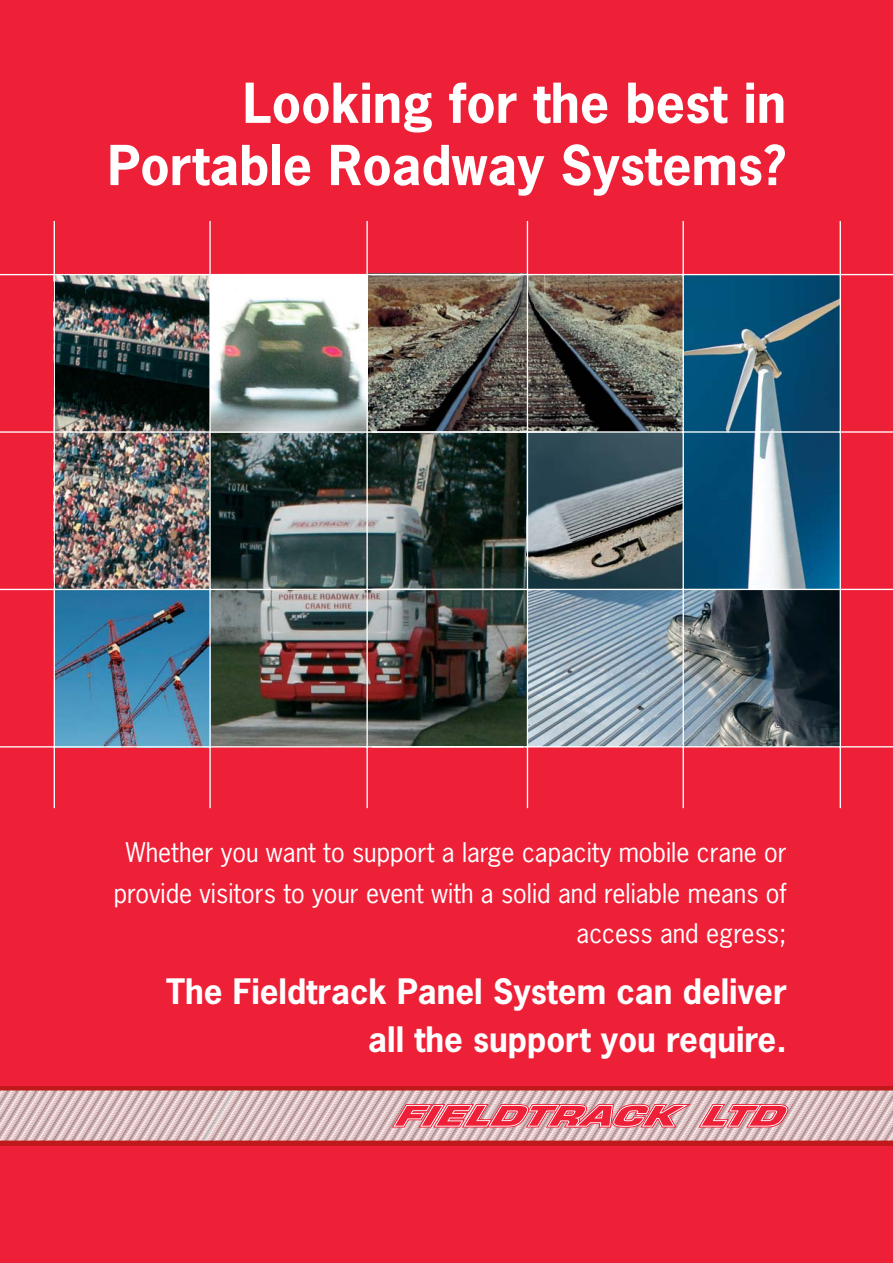
<style>
.page{position:relative;width:893px;height:1263px;background:#fff}
.page>*{position:absolute;margin:0;border:0;box-sizing:border-box;transform-origin:0 0}
.t1{font:700 51.75px/62.2px "News Gothic";color:#fff;text-align:right}
.t2{font:700 33px/48px "News Gothic";color:#fff;text-align:right}
.t3{font:25.5px/40.5px "News Gothic";color:#fff;text-align:right}
</style>
<div class="page">
<div style="left:0;top:1138px;width:892px;height:125px;background:#ee2038"></div>
<div style="left:0;top:0;width:892px;height:1155px;background:#ee2038"></div>
<svg style="left:0;top:1086px;width:892px;height:5px;background:#c2292a"></svg>
<svg style="left:0;top:1091px;width:892px;height:55px;background:#d99ea2"></svg>
<img style="left:211px;top:275px;width:628px;height:471px">
<img style="left:55px;top:275px;width:154px;height:314px">
<img style="left:55px;top:590px;width:154px;height:156px">
<hr style="left:209px;top:221px;width:2px;height:587px;background:#fff">
<hr style="left:54px;top:221px;width:1px;height:587px;background:#fff">
<hr style="left:0;top:746px;width:523px;height:2px;background:#fff">
<hr style="left:366px;top:221px;width:2px;height:587px;background:#fff">
<hr style="left:0;top:589px;width:523px;height:1px;background:#fff">
<hr style="left:0;top:431px;width:577px;height:2px;background:#fff">
<hr style="left:0;top:274px;width:523px;height:1px;background:#fff">
<hr style="left:682px;top:221px;width:2px;height:587px;background:#fff">
<hr style="left:527px;top:221px;width:1px;height:587px;background:#fff">
<hr style="left:372px;top:746px;width:520px;height:2px;background:#fff">
<hr style="left:839px;top:221px;width:2px;height:587px;background:#fff">
<hr style="left:372px;top:589px;width:520px;height:1px;background:#fff">
<hr style="left:372px;top:431px;width:520px;height:2px;background:#fff">
<hr style="left:370px;top:274px;width:522px;height:1px;background:#fff">
<h1 class="t1" style="left:108px;top:77px;width:680px">Looking for the best in<br>Portable Roadway Systems?</h1>
<p class="t3" style="left:114px;top:834px;width:674px">Whether you want to support a large capacity mobile crane or provide visitors to your event with a solid and reliable means of access and egress;</p>
<p class="t2" style="left:166px;top:970px;width:622px">The Fieldtrack Panel System can deliver all the support you require.</p>
</div>
